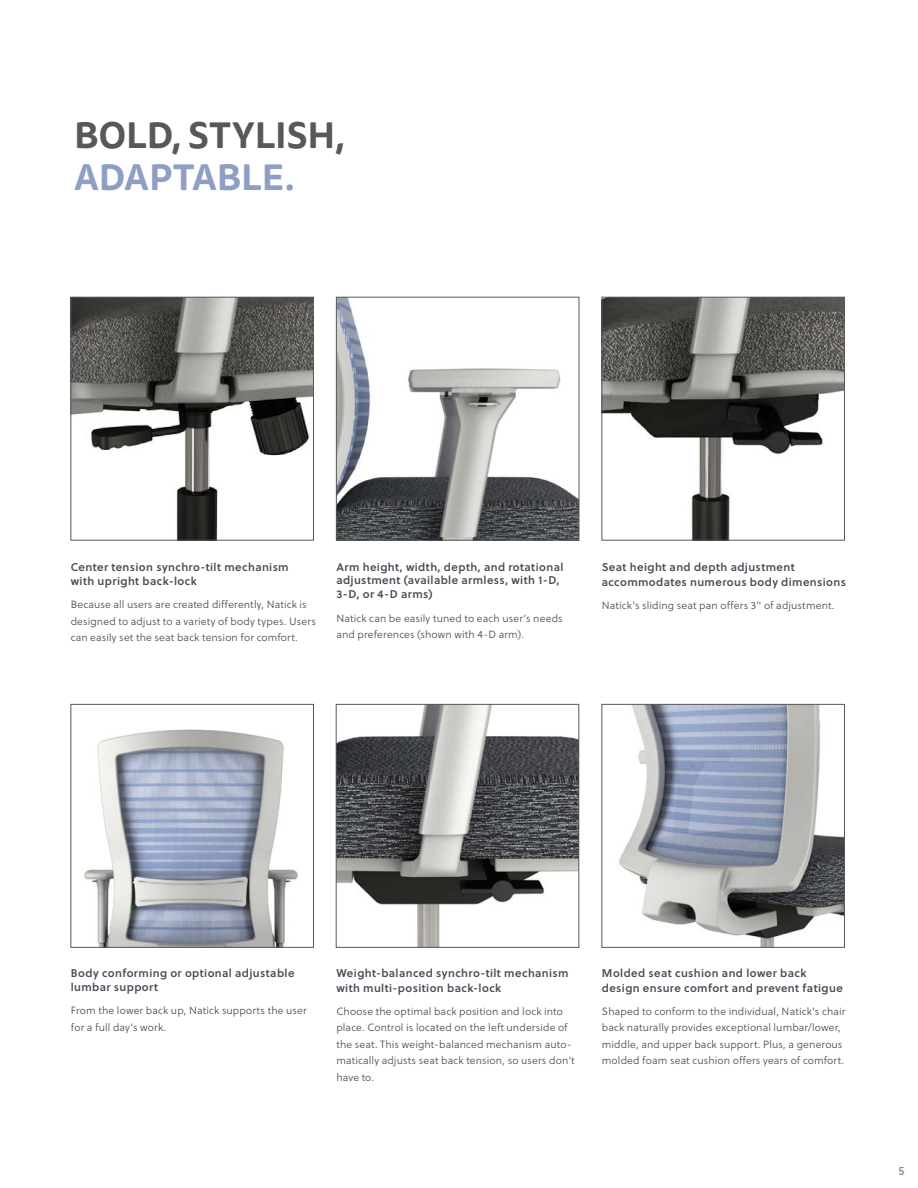
<style>
.page{position:relative;width:918px;height:1188px;background:#fff}
.page>*{position:absolute;margin:0;border:0;box-sizing:border-box;transform-origin:0 0}
.t1{font:700 36px/42px "Tisa Sans Pro";letter-spacing:-.005em;color:#57585a}
.t2{font:12px "Soleil Bk";color:#8e8b8b}
.t3{font:11.25px/14.4px "Soleil Sb";letter-spacing:.035em;color:#464b54}
.t4{font:10.5px/16.5px "Soleil Lt";letter-spacing:.015em;color:#464b54}
.s1{color:#8f9fc3}
</style>
<div class="page">
<img style="left:619px;top:706px;width:224px;height:240px">
<div style="left:602px;top:704px;width:243px;height:244px;border:1px solid #57585a"></div>
<img style="left:338px;top:706px;width:239px;height:240px">
<div style="left:336px;top:704px;width:243px;height:244px;border:1px solid #57585a"></div>
<img style="left:84px;top:729px;width:214px;height:217px">
<div style="left:71px;top:704px;width:243px;height:244px;border:1px solid #57585a"></div>
<img style="left:338px;top:299px;width:239px;height:239px">
<div style="left:336px;top:297px;width:243px;height:243px;border:1px solid #57585a"></div>
<img style="left:73px;top:299px;width:239px;height:239px">
<div style="left:71px;top:297px;width:243px;height:243px;border:1px solid #57585a"></div>
<img style="left:604px;top:299px;width:239px;height:239px">
<div style="left:602px;top:297px;width:243px;height:243px;border:1px solid #57585a"></div>
<p class="t1" style="left:74px;top:115px;width:273px">BOLD, STYLISH,<br><span class="s1">ADAPTABLE.</span></p>
<p class="t3" style="left:71px;top:559px;width:220px">Center tension synchro-tilt mechanism with upright back-lock</p>
<p class="t4" style="left:71px;top:596px;width:247px">Because all users are created differently, Natick is designed to adjust to a variety of body types. Users can easily set the seat back tension for comfort.</p>
<p class="t3" style="left:336px;top:559px;width:229px;line-height:14px">Arm height, width, depth, and rotational adjustment (available armless, with 1-D,<br>3-D, or 4-D arms)</p>
<p class="t4" style="left:336px;top:610px;width:228px">Natick can be easily tuned to each user’s needs and preferences (shown with 4-D arm).</p>
<p class="t3" style="left:602px;top:559px;width:246px">Seat height and depth adjustment accommodates numerous body dimensions</p>
<p class="t4" style="left:602px;top:597px;width:234px">Natick's sliding seat pan offers 3" of adjustment.</p>
<p class="t3" style="left:71px;top:966px;width:225px;line-height:13.5px">Body conforming or optional adjustable lumbar support</p>
<p class="t4" style="left:71px;top:1002px;width:237px">From the lower back up, Natick supports the user for a full day’s work.</p>
<p class="t3" style="left:336px;top:966px;width:234px">Weight-balanced synchro-tilt mechanism with multi-position back-lock</p>
<p class="t4" style="left:336px;top:1003px;width:240px">Choose the optimal back position and lock into place. Control is located on the left underside of the seat. This weight-balanced mechanism auto&shy;matically adjusts seat back tension, so users don’t have to.</p>
<p class="t3" style="left:602px;top:966px;width:242px">Molded seat cushion and lower back design ensure comfort and prevent fatigue</p>
<p class="t4" style="left:602px;top:1003px;width:245px">Shaped to conform to the individual, Natick's chair back naturally provides exceptional lumbar/lower, middle, and upper back support. Plus, a generous molded foam seat cushion offers years of comfort.</p>
<p class="t2" style="left:898px;top:1161px;width:8px">5</p>
</div>
